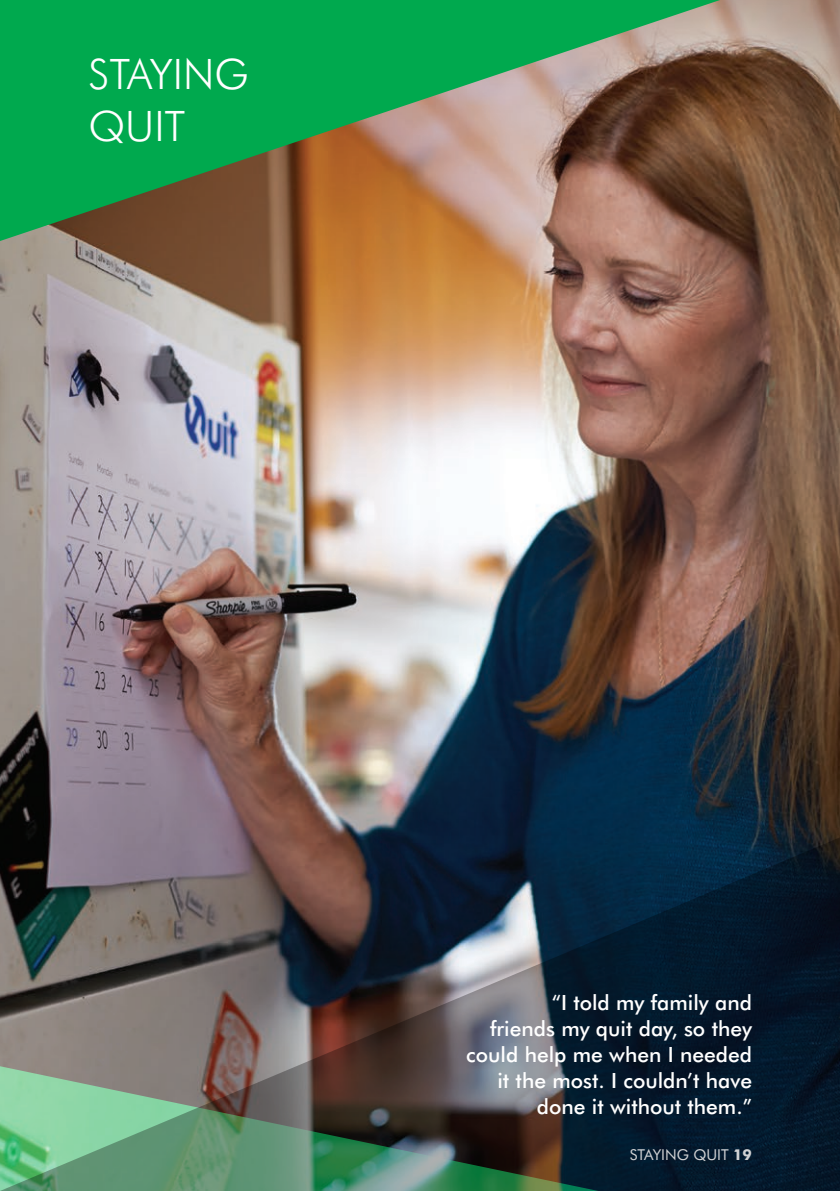
<style>
.page{position:relative;width:840px;height:1191px;background:#fff}
.page>*{position:absolute;margin:0;border:0;box-sizing:border-box;transform-origin:0 0}
.t1{font:300 42px/52px "Futura BT";color:#fff}
.t2{font:500 21px/26px "Futura BT";color:#fff;text-align:right}
.t3{font:15px "Futura BT";color:#d1d2d4}
.s1{font-weight:700}
</style>
<div class="page">
<img style="left:0;top:0;width:839px;height:836px">
<img style="left:0;top:836px;width:839px;height:355px">
<svg style="left:0;top:0;width:719px;height:241px;background:#4d8d54"></svg>
<h1 class="t1" style="left:88px;top:48px;width:162px">STAYING<br>QUIT</h1>
<p class="t2" style="left:466px;top:989px;width:287px">“I told my family and<br>friends my quit day, so they could help me when I needed it the most. I couldn’t have done it without them.”</p>
<p class="t3" style="left:629px;top:1146px;width:123px">STAYING QUIT <span class="s1">19</span></p>
</div>
